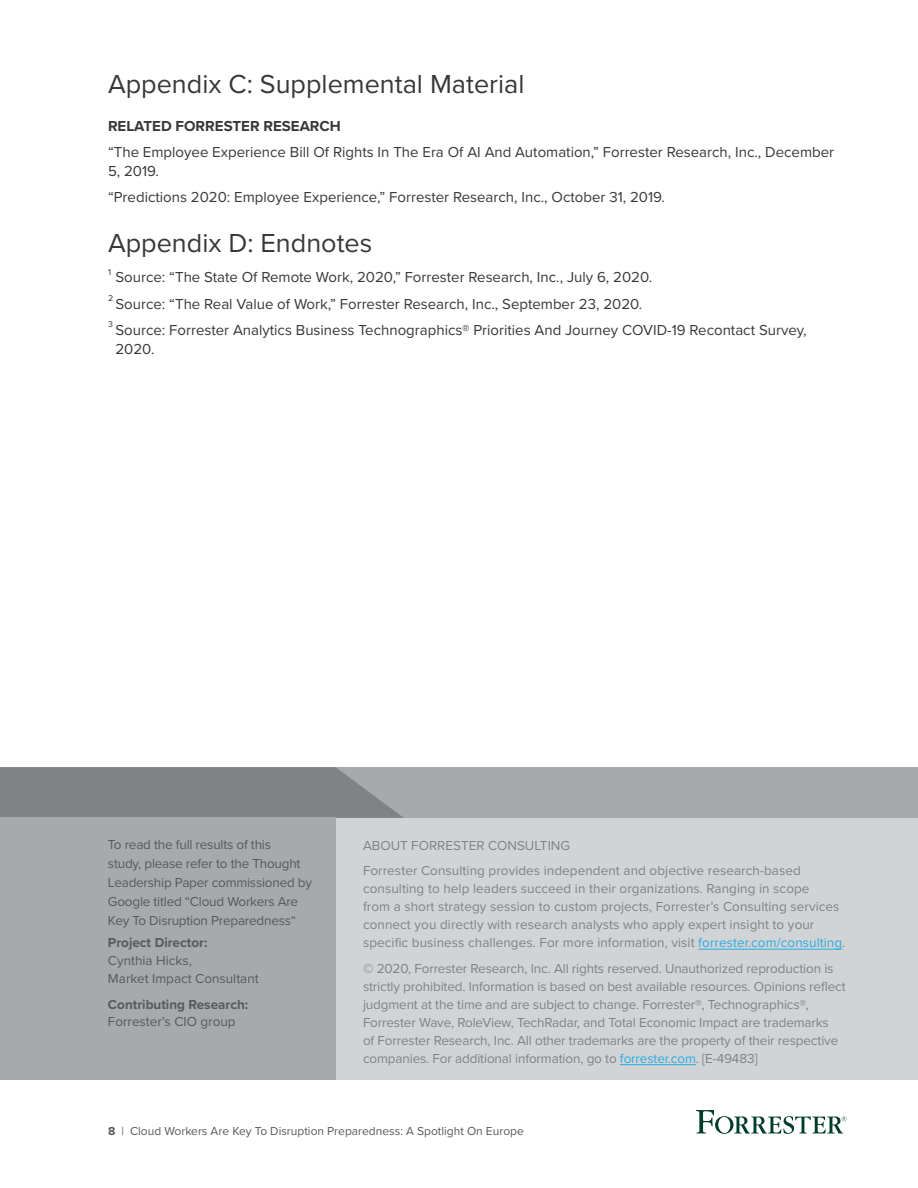
<style>
.page{position:relative;width:918px;height:1188px;background:#fff}
.page>*{position:absolute;margin:0;border:0;box-sizing:border-box;transform-origin:0 0}
.t1{font:27px "Proxima Nova";color:#383839}
.t2{font:15px/18.8px "Proxima Nova";color:#383839}
.t3{font:700 15px "Proxima Nova";color:#383839}
.t4{font:13.5px/18px "Proxima Nova";letter-spacing:-.01em;color:#808285}
.t5{font:13.5px/18.8px "Proxima Nova";letter-spacing:-.015em;color:#58595b}
.t6{font:700 13.5px "Proxima Nova";color:#58595b}
.t7{font:12px "Proxima Nova";color:#58595b}
.t8{font:8.7px "Proxima Nova";color:#383839}
.s1{color:#2aade4}
.s2{font-weight:700}
</style>
<div class="page">
<svg style="left:696px;top:1110px;width:150px;height:24px"></svg>
<div style="left:0;top:767px;width:918px;height:313px;background:#d1d3d4"></div>
<div style="left:0;top:767px;width:918px;height:51px;background:#a7a9ac"></div>
<svg style="left:0;top:767px;width:404px;height:51px;background:#848689"></svg>
<div style="left:0;top:818px;width:336px;height:262px;background:#a7a9ac"></div>
<hr style="left:698px;top:949px;width:144px;height:1px;background:#2aade4">
<hr style="left:620px;top:1064px;width:76px;height:1px;background:#2aade4">
<h1 class="t1" style="left:108px;top:64px;width:418px">Appendix C: Supplemental Material</h1>
<p class="t3" style="left:108px;top:115px;width:234px">RELATED FORRESTER RESEARCH</p>
<p class="t2" style="left:108px;top:142px;width:728px">“The Employee Experience Bill Of Rights In The Era Of AI And Automation,” Forrester Research, Inc., December<br>5, 2019.</p>
<p class="t2" style="left:108px;top:187px;width:559px">“Predictions 2020: Employee Experience,” Forrester Research, Inc., October 31, 2019.</p>
<h1 class="t1" style="left:108px;top:223px;width:266px">Appendix D: Endnotes</h1>
<p class="t8" style="left:108px;top:265px;width:4px">1</p>
<p class="t2" style="left:116px;top:267px;width:538px">Source: “The State Of Remote Work, 2020,” Forrester Research, Inc., July 6, 2020.</p>
<p class="t8" style="left:108px;top:292px;width:7px">2</p>
<p class="t2" style="left:116px;top:294px;width:528px">Source: “The Real Value of Work,” Forrester Research, Inc., September 23, 2020.</p>
<p class="t8" style="left:108px;top:318px;width:6px">3</p>
<p class="t2" style="left:116px;top:320px;width:693px">Source: Forrester Analytics Business Technographics® Priorities And Journey COVID-19 Recontact Survey,<br>2020.</p>
<p class="t5" style="left:108px;top:835px;width:206px">To read the full results of this<br>study, please refer to the Thought Leadership Paper commissioned by Google titled “Cloud Workers Are Key To Disruption Preparedness“</p>
<p class="t6" style="left:108px;top:932px;width:101px">Project Director:</p>
<p class="t5" style="left:108px;top:951px;width:152px;line-height:18px">Cynthia Hicks,<br>Market Impact Consultant</p>
<p class="t6" style="left:108px;top:994px;width:142px">Contributing Research:</p>
<p class="t5" style="left:108px;top:1012px;width:129px">Forrester’s CIO group</p>
<p class="t4" style="left:363px;top:832px;width:439px;line-height:25.5px">ABOUT FORRESTER CONSULTING<br>Forrester Consulting provides independent and objective research-based</p>
<p class="t4" style="left:363px;top:879px;width:484px">consulting to help leaders succeed in their organizations. Ranging in scope<br>from a short strategy session to custom projects, Forrester’s Consulting services connect you directly with research analysts who apply expert insight to your specific business challenges. For more information, visit <span class="s1">forrester.com/consulting</span>.</p>
<p class="t4" style="left:363px;top:958px;width:484px">© 2020, Forrester Research, Inc. All rights reserved. Unauthorized reproduction is strictly prohibited. Information is based on best available resources. Opinions reflect judgment at the time and are subject to change. Forrester®, Technographics®, Forrester Wave, RoleView, TechRadar, and Total Economic Impact are trademarks<br>of Forrester Research, Inc. All other trademarks are the property of their respective companies. For additional information, go to <span class="s1">forrester.com</span>. [E-49483]</p>
<p class="t7" style="left:108px;top:1122px;width:417px"><span class="s2">8</span> | Cloud Workers Are Key To Disruption Preparedness: A Spotlight On Europe</p>
</div>
